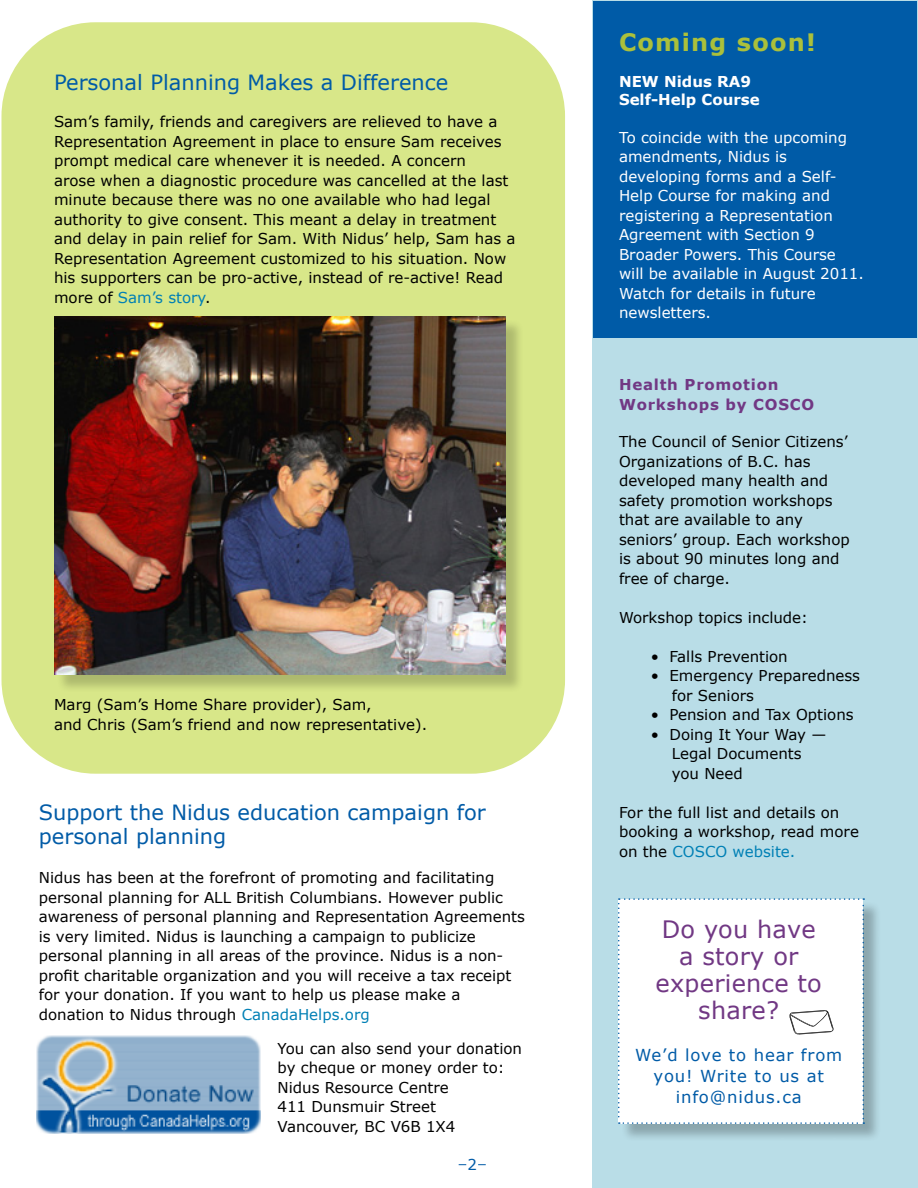
<style>
.page{position:relative;width:918px;height:1188px;background:#fff}
.page>*{position:absolute;margin:0;border:0;box-sizing:border-box;transform-origin:0 0}
.t1{font:24px/27px "Verdana";letter-spacing:.01em;color:#713884;text-align:center}
.t2{font:700 24px "Verdana";letter-spacing:.05em;color:#abc03b}
.t3{font:21px/24px "Verdana";color:#005ba7}
.t4{font:16.5px/21px "Verdana";letter-spacing:.05em;color:#005ba7;text-align:center}
.t5{font:15px/19.5px "Verdana";color:#000}
.t6{font:15px/19.5px "Verdana";color:#fff}
.t7{font:700 15px/19.5px "Verdana";letter-spacing:.05em;color:#713884}
.t8{font:700 15px/18px "Verdana";color:#fff}
.t9{font:15px "Verdana";color:#005ba7}
.s1{color:#0080b5}
</style>
<div class="page">
<div style="left:2px;top:22px;width:563px;height:752px;background:#d8e789;border-radius:94px"></div>
<div style="left:592px;top:0;width:326px;height:1188px;background:#b9dde7"></div>
<div style="left:593px;top:1px;width:324px;height:337px;background:#005ba7"></div>
<div style="left:620px;top:901px;width:262px;height:240px;background:#000;opacity:.25"></div>
<div style="left:618px;top:898px;width:246px;height:226px;background:#fff"></div>
<div style="left:56px;top:319px;width:468px;height:375px;background:#000;opacity:.2"></div>
<img style="left:54px;top:316px;width:452px;height:359px">
<img style="left:36px;top:1035px;width:224px;height:99px">
<h2 class="t3" style="left:54px;top:69px;width:396px">Personal Planning Makes a Difference</h2>
<p class="t5" style="left:54px;top:111px;width:463px">Sam’s family, friends and caregivers are relieved to have a Representation Agreement in place to ensure Sam receives prompt medical care whenever it is needed. A concern<br>arose when a diagnostic procedure was cancelled at the last minute because there was no one available who had legal authority to give consent. This meant a delay in treatment and delay in pain relief for Sam. With Nidus’ help, Sam has a Representation Agreement customized to his situation. Now his supporters can be pro-active, instead of re-active! Read more of <span class="s1">Sam’s story</span>.</p>
<p class="t5" style="left:54px;top:695px;width:375px">Marg (Sam’s Home Share provider), Sam,<br>and Chris (Sam’s friend and now representative).</p>
<h2 class="t3" style="left:39px;top:800px;width:449px">Support the Nidus education campaign for personal planning</h2>
<p class="t5" style="left:39px;top:867px;width:488px">Nidus has been at the forefront of promoting and facilitating personal planning for ALL British Columbians. However public awareness of personal planning and Representation Agreements is very limited. Nidus is launching a campaign to publicize personal planning in all areas of the province. Nidus is a non&shy;profit charitable organization and you will receive a tax receipt for your donation. If you want to help us please make a donation to Nidus through <span class="s1">CanadaHelps.org</span></p>
<p class="t5" style="left:278px;top:1038px;width:246px">You can also send your donation by cheque or money order to:<br>Nidus Resource Centre<br>411 Dunsmuir Street<br>Vancouver, BC V6B 1X4</p>
<p class="t9" style="left:467px;top:1155px;width:11px">2</p>
<h1 class="t2" style="left:619px;top:27px;width:198px">Coming soon!</h1>
<p class="t8" style="left:619px;top:72px;width:142px">NEW Nidus RA9<br>Self-Help Course</p>
<p class="t6" style="left:619px;top:127px;width:246px">To coincide with the upcoming amendments, Nidus is developing forms and a Self-<br>Help Course for making and registering a Representation<br>Agreement with Section 9<br>Broader Powers. This Course will be available in August 2011.<br>Watch for details in future newsletters.</p>
<p class="t7" style="left:619px;top:375px;width:197px">Health Promotion<br>Workshops by COSCO</p>
<p class="t5" style="left:619px;top:432px;width:232px">The Council of Senior Citizens’<br>Organizations of B.C. has developed many health and safety promotion workshops that are available to any seniors’ group. Each workshop is about 90 minutes long and free of charge.</p>
<p class="t5" style="left:619px;top:607px;width:191px">Workshop topics include:</p>
<p class="t5" style="left:651px;top:646px;width:139px">• Falls Prevention</p>
<p class="t5" style="left:672px;top:666px;width:190px;text-indent:-21px">• Emergency Preparedness for Seniors</p>
<p class="t5" style="left:651px;top:705px;width:204px">• Pension and Tax Options</p>
<p class="t5" style="left:672px;top:724px;width:156px;text-indent:-21px">• Doing It Your Way —<br>Legal Documents you Need</p>
<p class="t5" style="left:619px;top:802px;width:241px">For the full list and details on booking a workshop, read more on the <span class="s1">COSCO website.</span></p>
<h1 class="t1" style="left:656px;top:915px;width:168px">Do you have a story or experience to share?</h1>
<p class="t4" style="left:635px;top:1044px;width:209px">We’d love to hear from you! Write to us at info@nidus.ca</p>
</div>
